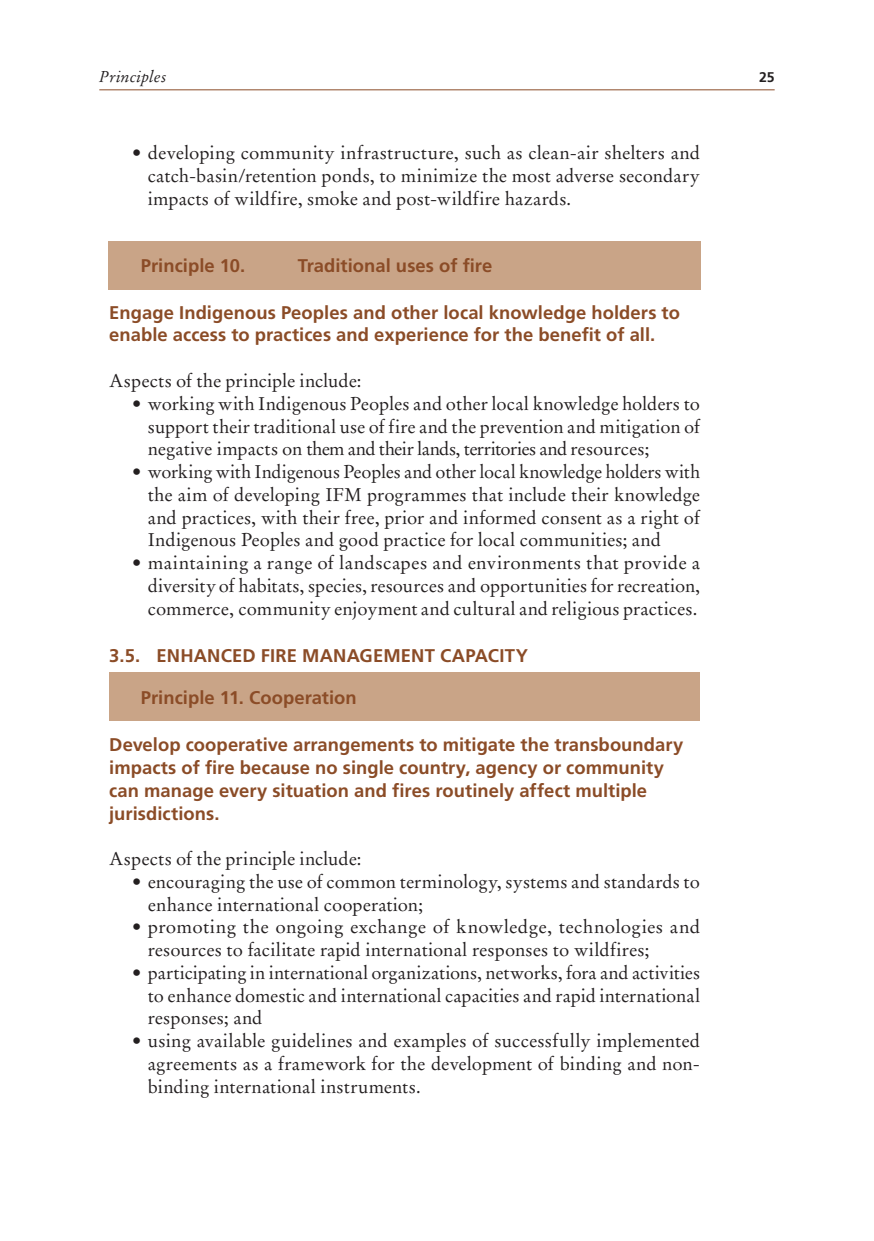
<style>
.page{position:relative;width:874px;height:1241px;background:#fff}
.page>*{position:absolute;margin:0;border:0;box-sizing:border-box;transform-origin:0 0}
.t1{font:18.38px/22.8px "Stempel Garamond LT Std";letter-spacing:.005em;color:#231f20;text-align:justify}
.t2{font:700 18.38px/22.8px "Frutiger LT Std";letter-spacing:.005em;color:#8b4c27}
.t3{font:italic 15.75px "Stempel Garamond LT Std";letter-spacing:.02em;color:#231f20}
.t4{font:700 14px "Frutiger LT Std";color:#231f20}
</style>
<div class="page">
<hr style="left:99px;top:89px;width:675px;height:1px;background:#8b4c27">
<div style="left:109px;top:241px;width:591px;height:48px;background:#c9a487"></div>
<div style="left:109px;top:672px;width:590px;height:49px;background:#c9a487"></div>
<p class="t3" style="left:99px;top:67px;width:68px">Principles</p>
<p class="t4" style="left:758px;top:68px;width:17px">25</p>
<p class="t1" style="left:148px;top:142px;width:553px;text-indent:-16px">• developing community infrastructure, such as clean-air shelters and catch-basin/retention ponds, to minimize the most adverse secondary impacts of wildfire, smoke and post-wildfire hazards.</p>
<p class="t2" style="left:141px;top:254px;width:106px">Principle 10.</p>
<p class="t2" style="left:298px;top:254px;width:196px">Traditional uses of fire</p>
<p class="t2" style="left:109px;top:301px;width:572px">Engage Indigenous Peoples and other local knowledge holders to enable access to practices and experience for the benefit of all.</p>
<p class="t1" style="left:109px;top:369px;width:254px">Aspects of the principle include:</p>
<p class="t1" style="left:148px;top:392px;width:553px;text-indent:-16px">• working with Indigenous Peoples and other local knowledge holders to support their traditional use of fire and the prevention and mitigation of negative impacts on them and their lands, territories and resources;</p>
<p class="t1" style="left:148px;top:460px;width:553px;text-indent:-16px">• working with Indigenous Peoples and other local knowledge holders with the aim of developing IFM programmes that include their knowledge and practices, with their free, prior and informed consent as a right of Indigenous Peoples and good practice for local communities; and</p>
<p class="t1" style="left:148px;top:551px;width:553px;text-indent:-16px">• maintaining a range of landscapes and environments that provide a diversity of habitats, species, resources and opportunities for recreation, commerce, community enjoyment and cultural and religious practices.</p>
<p class="t2" style="left:109px;top:643px;width:420px">3.5. ENHANCED FIRE MANAGEMENT CAPACITY</p>
<p class="t2" style="left:141px;top:686px;width:217px">Principle 11. Cooperation</p>
<p class="t2" style="left:109px;top:733px;width:575px">Develop cooperative arrangements to mitigate the transboundary impacts of fire because no single country, agency or community can manage every situation and fires routinely affect multiple jurisdictions.</p>
<p class="t1" style="left:109px;top:847px;width:254px">Aspects of the principle include:</p>
<p class="t1" style="left:148px;top:870px;width:553px;text-indent:-16px">• encouraging the use of common terminology, systems and standards to enhance international cooperation;</p>
<p class="t1" style="left:148px;top:915px;width:553px;text-indent:-16px">• promoting the ongoing exchange of knowledge, technologies and resources to facilitate rapid international responses to wildfires;</p>
<p class="t1" style="left:148px;top:961px;width:553px;text-indent:-16px">• participating in international organizations, networks, fora and activities to enhance domestic and international capacities and rapid international responses; and</p>
<p class="t1" style="left:148px;top:1029px;width:553px;text-indent:-16px">• using available guidelines and examples of successfully implemented agreements as a framework for the development of binding and non&shy;binding international instruments.</p>
</div>
